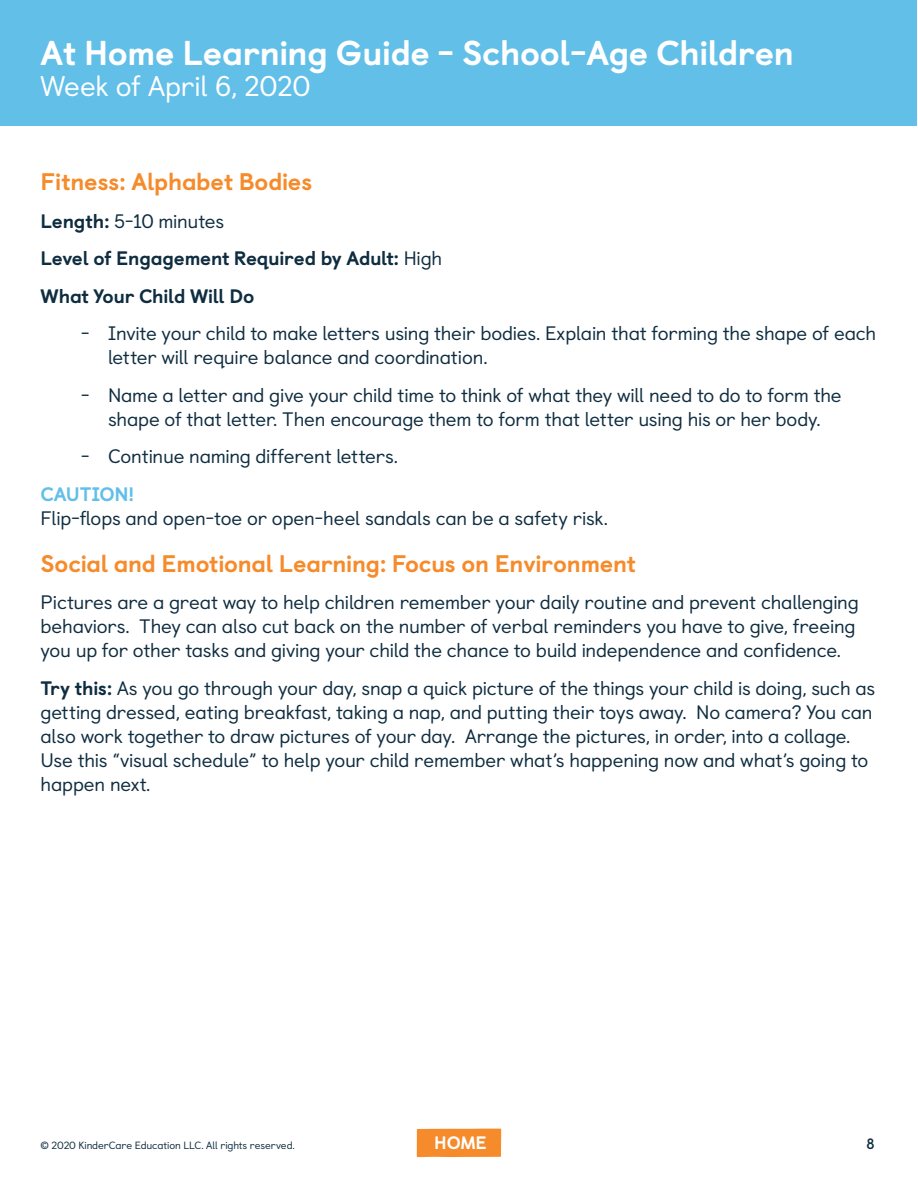
<style>
.page{position:relative;width:918px;height:1188px;background:#fff}
.page>*{position:absolute;margin:0;border:0;box-sizing:border-box;transform-origin:0 0}
.t1{font:800 34.5px "Castledown";letter-spacing:-.01em;color:#fff}
.t2{font:28.5px "Castledown";letter-spacing:-.01em;color:#fff}
.t3{font:800 24px "Castledown";letter-spacing:-.01em;color:#f68b2b}
.t4{font:19.5px/24px "Castledown";letter-spacing:-.015em;color:#0f2d40}
.t5{font:800 19.5px/37.5px "Castledown";letter-spacing:-.015em;color:#0f2d40}
.t6{font:800 19.5px "Castledown";letter-spacing:-.015em;color:#62bfe8}
.t7{font:800 18px "Castledown";color:#fff}
.t8{font:700 15px "Castledown";color:#0f2d40}
.t9{font:10.5px "Castledown";letter-spacing:-.01em;color:#0f2d40}
.s1{font-weight:400}
.s2{font-weight:800}
</style>
<div class="page">
<div style="left:417px;top:1129px;width:84px;height:28px;background:#f68b2b"></div>
<div style="left:1px;top:1px;width:916px;height:125px;background:#62bfe8"></div>
<h1 class="t1" style="left:40px;top:24px;width:755px">At Home Learning Guide - School-Age Children</h1>
<h2 class="t2" style="left:40px;top:64px;width:272px">Week of April 6, 2020</h2>
<p class="t3" style="left:40px;top:162px;width:273px">Fitness: Alphabet Bodies</p>
<p class="t5" style="left:40px;top:200px;width:403px">Length: <span class="s1">5-10 minutes<br></span>Level of Engagement Required by Adult: <span class="s1">High<br></span>What Your Child Will Do</p>
<p class="t4" style="left:108px;top:320px;width:770px;text-indent:-27px">- Invite your child to make letters using their bodies. Explain that forming the shape of each letter will require balance and coordination.</p>
<p class="t4" style="left:81px;top:381px;width:762px;text-align:center">- Name a letter and give your child time to think of what they will need to do to form the shape of that letter. Then encourage them to form that letter using his or her body.</p>
<p class="t4" style="left:81px;top:443px;width:318px">- Continue naming different letters.</p>
<p class="t6" style="left:40px;top:478px;width:95px">CAUTION!</p>
<p class="t4" style="left:40px;top:504px;width:569px">Flip-flops and open-toe or open-heel sandals can be a safety risk.</p>
<p class="t3" style="left:40px;top:544px;width:597px">Social and Emotional Learning: Focus on Environment</p>
<p class="t4" style="left:40px;top:589px;width:820px">Pictures are a great way to help children remember your daily routine and prevent challenging behaviors. They can also cut back on the number of verbal reminders you have to give, freeing you up for other tasks and giving your child the chance to build independence and confidence.</p>
<p class="t4" style="left:40px;top:674px;width:836px"><span class="s2">Try this:</span> As you go through your day, snap a quick picture of the things your child is doing, such as getting dressed, eating breakfast, taking a nap, and putting their toys away. No camera? You can also work together to draw pictures of your day. Arrange the pictures, in order, into a collage.<br>Use this “visual schedule” to help your child remember what’s happening now and what’s going to happen next.</p>
<p class="t9" style="left:40px;top:1137px;width:256px">© 2020 KinderCare Education LLC. All rights reserved.</p>
<p class="t7" style="left:434px;top:1128px;width:54px">HOME</p>
<p class="t8" style="left:866px;top:1132px;width:10px">8</p>
</div>
